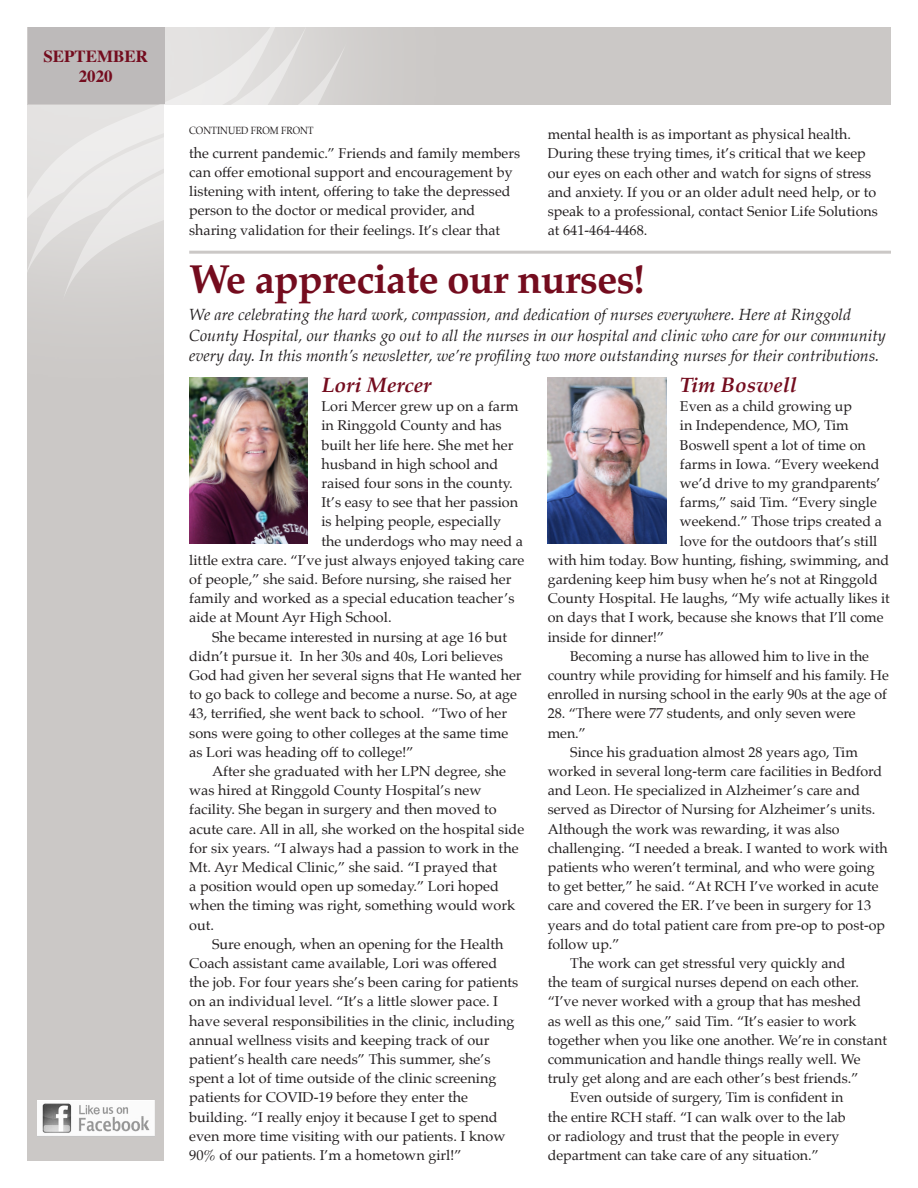
<style>
.page{position:relative;width:918px;height:1188px;background:#fff}
.page>*{position:absolute;margin:0;border:0;box-sizing:border-box;transform-origin:0 0}
.newsletter_heads{font:700 40.5px "Palatino";letter-spacing:-.02em;color:#740c1e}
.paragraph_no_indent{font:italic 700 21px "Palatino";color:#740c1e}
.t1{font:700 16.95px "Times";color:#740c1e}
.paragraph_indent{font:italic 16.2px/20.5px "Palatino";color:#231f20}
.paragraph_indent-2{font:14.25px/19.2px "Palatino";color:#231f20}
.paragraph_no_indent-2{font:14.25px "Palatino";color:#231f20}
.Normal__Web{font:10.5px "Palatino";color:#231f20;scale:.9 1}
</style>
<div class="page">
<div style="left:27px;top:27px;width:864px;height:77px;background:#cbc8c6"></div>
<div style="left:27px;top:27px;width:136px;height:1134px;background:#cbc8c6"></div>
<div style="left:0;top:0;width:476px;height:416px;background:#fff;opacity:.5"></div>
<div style="left:28px;top:27px;width:136px;height:77px;background:#bdbaba"></div>
<img style="left:38px;top:1101px;width:116px;height:35px">
<img style="left:189px;top:378px;width:119px;height:166px">
<img style="left:548px;top:378px;width:118px;height:166px">
<hr style="left:189px;top:251px;width:702px;height:3px;background:#cbc8c6">
<p class="t1" style="left:43px;top:40px;width:106px">SEPTEMBER</p>
<p class="t1" style="left:79px;top:60px;width:35px">2020</p>
<p class="Normal__Web" style="left:189px;top:121px;width:140px">CONTINUED FROM FRONT</p>
<p class="paragraph_indent-2" style="left:189px;top:143px;width:332px">the current pandemic.” Friends and family members can offer emotional support and encouragement by listening with intent, offering to take the depressed person to the doctor or medical provider, and sharing validation for their feelings. It’s clear that</p>
<p class="paragraph_indent-2" style="left:548px;top:125px;width:332px">mental health is as important as physical health.<br>During these trying times, it’s critical that we keep our eyes on each other and watch for signs of stress and anxiety. If you or an older adult need help, or to speak to a professional, contact Senior Life Solutions at 641-464-4468.</p>
<p class="newsletter_heads" style="left:189px;top:244px;width:457px">We appreciate our nurses!</p>
<p class="paragraph_indent" style="left:189px;top:304px;width:698px">We are celebrating the hard work, compassion, and dedication of nurses everywhere. Here at Ringgold<br>County Hospital, our thanks go out to all the nurses in our hospital and clinic who care for our community every day. In this month’s newsletter, we’re profiling two more outstanding nurses for their contributions.</p>
<p class="paragraph_no_indent" style="left:321px;top:368px;width:112px">Lori Mercer</p>
<p class="paragraph_no_indent-2" style="left:321px;top:395px;width:199px">Lori Mercer grew up on a farm</p>
<p class="paragraph_no_indent-2" style="left:321px;top:414px;width:182px">in Ringgold County and has</p>
<p class="paragraph_no_indent-2" style="left:321px;top:433px;width:194px">built her life here. She met her</p>
<p class="paragraph_no_indent-2" style="left:321px;top:452px;width:179px">husband in high school and</p>
<p class="paragraph_no_indent-2" style="left:321px;top:471px;width:193px">raised four sons in the county.</p>
<p class="paragraph_no_indent-2" style="left:321px;top:491px;width:198px">It’s easy to see that her passion</p>
<p class="paragraph_no_indent-2" style="left:321px;top:510px;width:181px">is helping people, especially</p>
<p class="paragraph_no_indent-2" style="left:321px;top:529px;width:203px">the underdogs who may need a</p>
<p class="paragraph_no_indent-2" style="left:189px;top:548px;width:337px">little extra care. “I’ve just always enjoyed taking care</p>
<p class="paragraph_no_indent-2" style="left:189px;top:567px;width:324px">of people,” she said. Before nursing, she raised her</p>
<p class="paragraph_no_indent-2" style="left:189px;top:587px;width:327px">family and worked as a special education teacher’s</p>
<p class="paragraph_no_indent-2" style="left:189px;top:606px;width:204px">aide at Mount Ayr High School.</p>
<p class="paragraph_indent-2" style="left:189px;top:627px;width:334px;text-indent:23px">She became interested in nursing at age 16 but didn’t pursue it. In her 30s and 40s, Lori believes God had given her several signs that He wanted her to go back to college and become a nurse. So, at age 43, terrified, she went back to school. “Two of her sons were going to other colleges at the same time as Lori was heading off to college!”</p>
<p class="paragraph_indent-2" style="left:189px;top:762px;width:337px;text-indent:23px">After she graduated with her LPN degree, she was hired at Ringgold County Hospital’s new facility. She began in surgery and then moved to acute care. All in all, she worked on the hospital side for six years. “I always had a passion to work in the Mt. Ayr Medical Clinic,” she said. “I prayed that<br>a position would open up someday.” Lori hoped when the timing was right, something would work out.</p>
<p class="paragraph_indent-2" style="left:189px;top:934px;width:331px;text-indent:23px">Sure enough, when an opening for the Health Coach assistant came available, Lori was offered the job. For four years she’s been caring for patients on an individual level. “It’s a little slower pace. I have several responsibilities in the clinic, including annual wellness visits and keeping track of our patient’s health care needs” This summer, she’s spent a lot of time outside of the clinic screening patients for COVID-19 before they enter the building. “I really enjoy it because I get to spend even more time visiting with our patients. I know 90% of our patients. I’m a hometown girl!”</p>
<p class="paragraph_no_indent" style="left:680px;top:368px;width:118px">Tim Boswell</p>
<p class="paragraph_no_indent-2" style="left:680px;top:395px;width:174px">Even as a child growing up</p>
<p class="paragraph_no_indent-2" style="left:680px;top:414px;width:170px">in Independence, MO, Tim</p>
<p class="paragraph_no_indent-2" style="left:680px;top:433px;width:187px">Boswell spent a lot of time on</p>
<p class="paragraph_no_indent-2" style="left:680px;top:452px;width:201px">farms in Iowa. “Every weekend</p>
<p class="paragraph_no_indent-2" style="left:680px;top:471px;width:202px">we’d drive to my grandparents’</p>
<p class="paragraph_no_indent-2" style="left:680px;top:491px;width:198px">farms,” said Tim. “Every single</p>
<p class="paragraph_no_indent-2" style="left:680px;top:510px;width:203px">weekend.” Those trips created a</p>
<p class="paragraph_no_indent-2" style="left:680px;top:529px;width:199px">love for the outdoors that’s still</p>
<p class="paragraph_no_indent-2" style="left:548px;top:548px;width:343px">with him today. Bow hunting, fishing, swimming, and</p>
<p class="paragraph_no_indent-2" style="left:548px;top:567px;width:332px">gardening keep him busy when he’s not at Ringgold</p>
<p class="paragraph_no_indent-2" style="left:548px;top:587px;width:344px">County Hospital. He laughs, “My wife actually likes it</p>
<p class="paragraph_no_indent-2" style="left:548px;top:606px;width:337px">on days that I work, because she knows that I’ll come</p>
<p class="paragraph_no_indent-2" style="left:548px;top:625px;width:118px">inside for dinner!”</p>
<p class="paragraph_indent-2" style="left:548px;top:646px;width:343px;text-align:center">Becoming a nurse has allowed him to live in the country while providing for himself and his family. He enrolled in nursing school in the early 90s at the age of</p>
<p class="paragraph_indent-2" style="left:548px;top:704px;width:309px">28. “There were 77 students, and only seven were men.”</p>
<p class="paragraph_indent-2" style="left:548px;top:742px;width:341px;text-indent:22px">Since his graduation almost 28 years ago, Tim worked in several long-term care facilities in Bedford and Leon. He specialized in Alzheimer’s care and served as Director of Nursing for Alzheimer’s units.<br>Although the work was rewarding, it was also challenging. “I needed a break. I wanted to work with patients who weren’t terminal, and who were going to get better,” he said. “At RCH I’ve worked in acute care and covered the ER. I’ve been in surgery for 13 years and do total patient care from pre-op to post-op follow up.”</p>
<p class="paragraph_indent-2" style="left:548px;top:954px;width:341px;text-indent:22px">The work can get stressful very quickly and<br>the team of surgical nurses depend on each other. “I’ve never worked with a group that has meshed<br>as well as this one,” said Tim. “It’s easier to work together when you like one another. We’re in constant communication and handle things really well. We truly get along and are each other’s best friends.”</p>
<p class="paragraph_indent-2" style="left:548px;top:1088px;width:300px;text-indent:22px">Even outside of surgery, Tim is confident in the entire RCH staff. “I can walk over to the lab or radiology and trust that the people in every department can take care of any situation.”</p>
</div>
